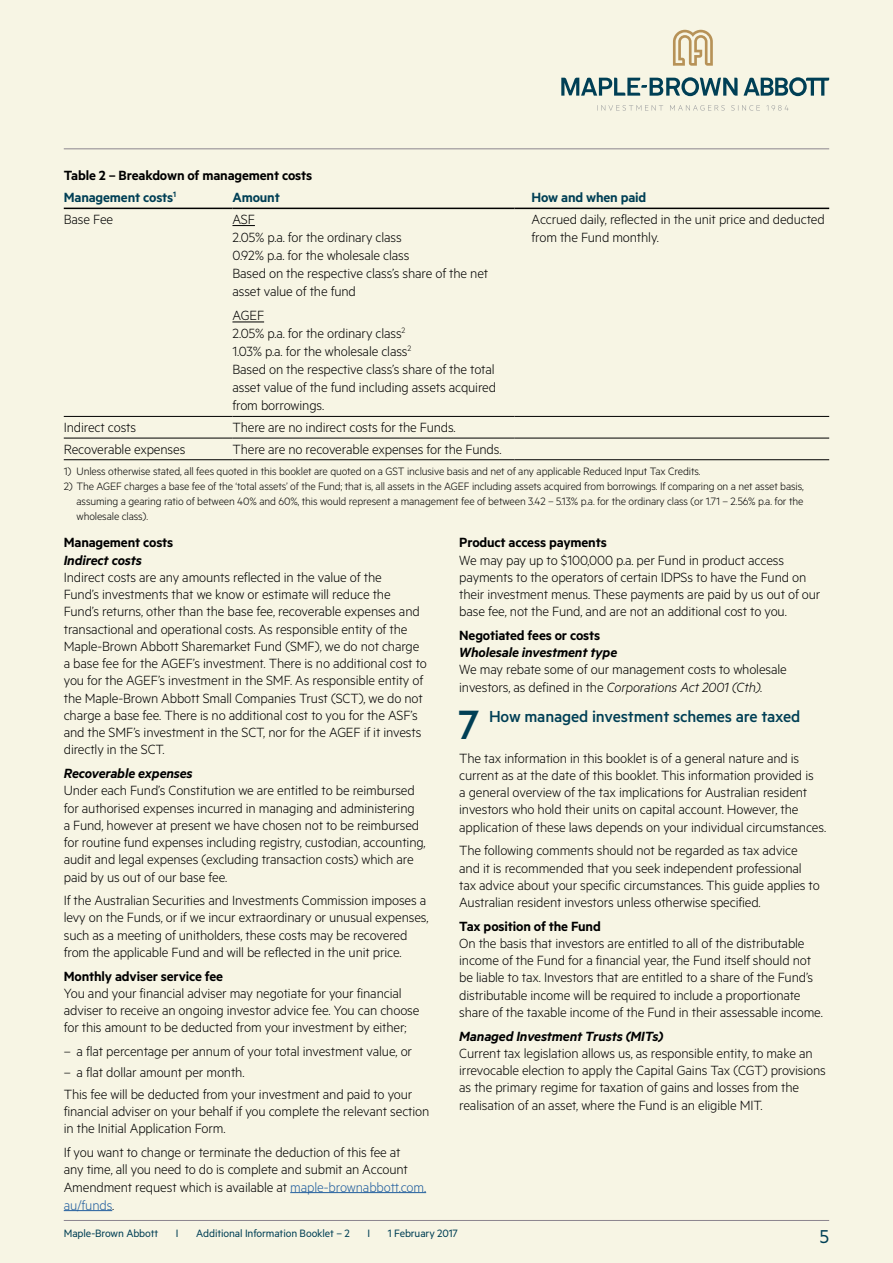
<style>
.page{position:relative;width:893px;height:1263px;background:#f7f5e4}
.page>*{position:absolute;margin:0;border:0;box-sizing:border-box;transform-origin:0 0}
.t1{font:500 46.05px "Metric";color:#003f55}
.t2{font:21px "Metric";color:#003f55}
.t3{font:500 18px "Metric";letter-spacing:-.01em;color:#003f55}
.t4{font:300 15px/17.2px "Metric";letter-spacing:-.01em;color:#000}
.t5{font:600 15px/22.2px "Metric";letter-spacing:-.01em;color:#000}
.t6{font:italic 600 15px "Metric";letter-spacing:-.01em;color:#000}
.t7{font:600 15px "Metric";letter-spacing:-.01em;color:#003f55}
.t8{font:300 12px/15px "Metric";letter-spacing:-.01em;color:#000;text-align:justify}
.t9{font:12px "Metric";letter-spacing:-.01em;color:#003f55}
.s1{color:#003f55}
.s2{color:#215e9e}
.s3{font-style:italic}
</style>
<div class="page">
<hr style="left:64px;top:1220px;width:765px;height:1px;background:#8c858e">
<hr style="left:64px;top:148px;width:765px;height:1px;background:#8c858e">
<svg style="left:561px;top:77px;width:268px;height:19px"></svg>
<svg style="left:597px;top:105px;width:191px;height:6px"></svg>
<svg style="left:673px;top:30px;width:40px;height:36px"></svg>
<hr style="left:64px;top:416px;width:168px;height:1px;background:#000">
<hr style="left:232px;top:416px;width:282px;height:1px;background:#000">
<hr style="left:514px;top:416px;width:315px;height:1px;background:#000">
<hr style="left:64px;top:208px;width:168px;height:1px;background:#000">
<hr style="left:232px;top:208px;width:282px;height:1px;background:#000">
<hr style="left:514px;top:208px;width:315px;height:1px;background:#000">
<hr style="left:64px;top:438px;width:168px;height:1px;background:#000">
<hr style="left:232px;top:438px;width:282px;height:1px;background:#000">
<hr style="left:514px;top:438px;width:315px;height:1px;background:#000">
<hr style="left:64px;top:459px;width:168px;height:1px;background:#000">
<hr style="left:232px;top:459px;width:282px;height:1px;background:#000">
<hr style="left:514px;top:459px;width:315px;height:1px;background:#000">
<svg style="left:232px;top:225px;width:23px;height:1px"></svg>
<hr style="left:232px;top:322px;width:32px;height:1px;background:#000">
<hr style="left:290px;top:1192px;width:136px;height:1px;background:#215e9e">
<hr style="left:64px;top:1210px;width:48px;height:1px;background:#215e9e">
<p class="t5" style="left:64px;top:164px;width:250px">Table 2 – Breakdown of management costs<br><span class="s1">Management costs</span><sup>1</sup></p>
<p class="t7" style="left:232px;top:188px;width:49px">Amount</p>
<p class="t7" style="left:531px;top:188px;width:116px">How and when paid</p>
<p class="t4" style="left:64px;top:210px;width:51px">Base Fee</p>
<p class="t4" style="left:232px;top:210px;width:257px;line-height:18px">ASF<br>2.05% p.a. for the ordinary class<br>0.92% p.a. for the wholesale class<br>Based on the respective class’s share of the net asset value of the fund</p>
<p class="t4" style="left:232px;top:306px;width:265px;line-height:18px">AGEF<br>2.05% p.a. for the ordinary class<sup>2<br></sup>1.03% p.a. for the wholesale class<sup>2<br></sup>Based on the respective class’s share of the total asset value of the fund including assets acquired from borrowings.</p>
<p class="t4" style="left:531px;top:210px;width:295px;line-height:18px">Accrued daily, reflected in the unit price and deducted from the Fund monthly.</p>
<p class="t4" style="left:64px;top:418px;width:74px">Indirect costs</p>
<p class="t4" style="left:232px;top:418px;width:225px">There are no indirect costs for the Funds.</p>
<p class="t4" style="left:64px;top:440px;width:123px">Recoverable expenses</p>
<p class="t4" style="left:232px;top:440px;width:270px">There are no recoverable expenses for the Funds.</p>
<p class="t8" style="left:64px;top:464px;width:638px">1) Unless otherwise stated, all fees quoted in this booklet are quoted on a GST inclusive basis and net of any applicable Reduced Input Tax Credits.</p>
<p class="t8" style="left:77px;top:479px;width:729px;text-indent:-13px">2) The AGEF charges a base fee of the ‘total assets’ of the Fund; that is, all assets in the AGEF including assets acquired from borrowings. If comparing on a net asset basis, assuming a gearing ratio of between 40% and 60%, this would represent a management fee of between 3.42 – 5.13% p.a. for the ordinary class (or 1.71 – 2.56% p.a. for the wholesale class).</p>
<p class="t5" style="left:64px;top:531px;width:111px">Management costs</p>
<p class="t6" style="left:64px;top:551px;width:80px">Indirect costs</p>
<p class="t4" style="left:64px;top:568px;width:365px">Indirect costs are any amounts reflected in the value of the<br>Fund’s investments that we know or estimate will reduce the Fund’s returns, other than the base fee, recoverable expenses and transactional and operational costs. As responsible entity of the Maple-Brown Abbott Sharemarket Fund (SMF), we do not charge a base fee for the AGEF’s investment. There is no additional cost to you for the AGEF’s investment in the SMF. As responsible entity of the Maple-Brown Abbott Small Companies Trust (SCT), we do not charge a base fee. There is no additional cost to you for the ASF’s and the SMF’s investment in the SCT, nor for the AGEF if it invests directly in the SCT.</p>
<p class="t6" style="left:64px;top:764px;width:130px">Recoverable expenses</p>
<p class="t4" style="left:64px;top:781px;width:363px">Under each Fund’s Constitution we are entitled to be reimbursed for authorised expenses incurred in managing and administering<br>a Fund, however at present we have chosen not to be reimbursed for routine fund expenses including registry, custodian, accounting, audit and legal expenses (excluding transaction costs) which are paid by us out of our base fee.</p>
<p class="t4" style="left:64px;top:891px;width:366px">If the Australian Securities and Investments Commission imposes a levy on the Funds, or if we incur extraordinary or unusual expenses, such as a meeting of unitholders, these costs may be recovered from the applicable Fund and will be reflected in the unit price.</p>
<p class="t5" style="left:64px;top:964px;width:161px">Monthly adviser service fee</p>
<p class="t4" style="left:64px;top:984px;width:357px">You and your financial adviser may negotiate for your financial adviser to receive an ongoing investor advice fee. You can choose for this amount to be deducted from your investment by either;</p>
<p class="t4" style="left:64px;top:1042px;width:350px">– a flat percentage per annum of your total investment value, or</p>
<p class="t4" style="left:64px;top:1061px;width:350px;line-height:21.5px">– a flat dollar amount per month.<br>This fee will be deducted from your investment and paid to your</p>
<p class="t4" style="left:64px;top:1102px;width:367px">financial adviser on your behalf if you complete the relevant section in the Initial Application Form.</p>
<p class="t4" style="left:64px;top:1143px;width:364px">If you want to change or terminate the deduction of this fee at<br>any time, all you need to do is complete and submit an Account Amendment request which is available at <span class="s2">maple-brownabbott.com. au/funds</span>.</p>
<p class="t5" style="left:459px;top:531px;width:149px">Product access payments</p>
<p class="t4" style="left:459px;top:551px;width:363px">We may pay up to $100,000 p.a. per Fund in product access payments to the operators of certain IDPSs to have the Fund on their investment menus. These payments are paid by us out of our base fee, not the Fund, and are not an additional cost to you.</p>
<p class="t5" style="left:459px;top:624px;width:142px">Negotiated fees or costs</p>
<p class="t6" style="left:459px;top:644px;width:160px">Wholesale investment type</p>
<p class="t4" style="left:459px;top:660px;width:329px">We may rebate some of our management costs to wholesale investors, as defined in the <span class="s3">Corporations Act 2001 (Cth).</span></p>
<h1 class="t1" style="left:458px;top:698px;width:22px">7</h1>
<p class="t3" style="left:489px;top:706px;width:313px">How managed investment schemes are taxed</p>
<p class="t4" style="left:459px;top:749px;width:368px">The tax information in this booklet is of a general nature and is current as at the date of this booklet. This information provided is<br>a general overview of the tax implications for Australian resident investors who hold their units on capital account. However, the application of these laws depends on your individual circumstances.</p>
<p class="t4" style="left:459px;top:841px;width:362px">The following comments should not be regarded as tax advice and it is recommended that you seek independent professional tax advice about your specific circumstances. This guide applies to Australian resident investors unless otherwise specified.</p>
<p class="t5" style="left:459px;top:914px;width:143px">Tax position of the Fund</p>
<p class="t4" style="left:459px;top:934px;width:365px">On the basis that investors are entitled to all of the distributable income of the Fund for a financial year, the Fund itself should not be liable to tax. Investors that are entitled to a share of the Fund’s distributable income will be required to include a proportionate share of the taxable income of the Fund in their assessable income.</p>
<p class="t6" style="left:459px;top:1027px;width:206px">Managed Investment Trusts (MITs)</p>
<p class="t4" style="left:459px;top:1044px;width:368px">Current tax legislation allows us, as responsible entity, to make an irrevocable election to apply the Capital Gains Tax (CGT) provisions as the primary regime for taxation of gains and losses from the realisation of an asset, where the Fund is an eligible MIT.</p>
<p class="t9" style="left:64px;top:1226px;width:96px">Maple-Brown Abbott</p>
<p class="t9" style="left:176px;top:1226px;width:4px">I</p>
<p class="t9" style="left:196px;top:1226px;width:155px">Additional Information Booklet – 2</p>
<p class="t9" style="left:367px;top:1226px;width:4px">I</p>
<p class="t9" style="left:388px;top:1226px;width:72px">1 February 2017</p>
<h2 class="t2" style="left:820px;top:1224px;width:11px">5</h2>
</div>
